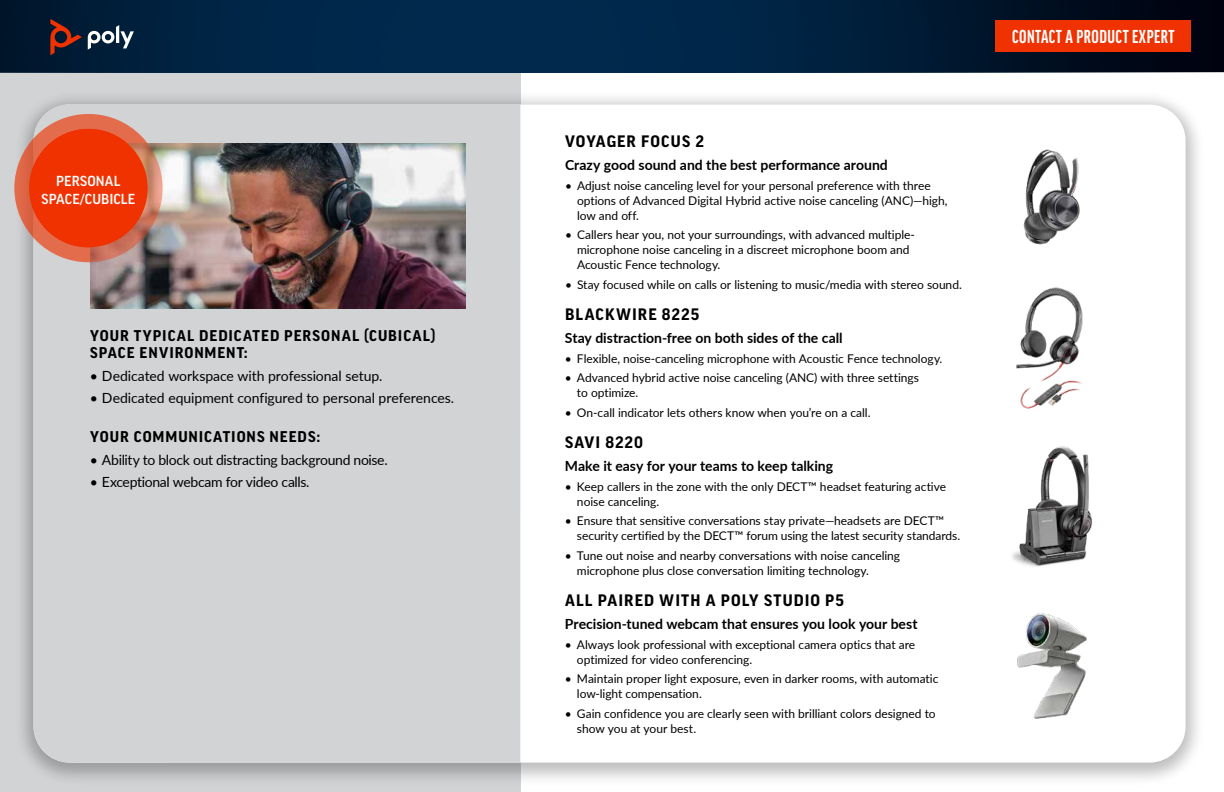
<style>
.page{position:relative;width:1224px;height:792px;background:#fff}
.page>*{position:absolute;margin:0;border:0;box-sizing:border-box;transform-origin:0 0}
.t1{font:700 extra-condensed 20px "Good Headline Pro";letter-spacing:.025em;color:#fff}
.t2{font:500 18.7px "Good Pro";letter-spacing:.05em;color:#fff}
.t3{font:700 16px "Good Pro";letter-spacing:.065em;color:#000}
.t4{font:700 15px/17px "Good Pro";letter-spacing:.065em;color:#000}
.t5{font:14px "Lato";letter-spacing:-.01em;color:#000}
.t6{font:700 14px "Lato";color:#000}
.t7{font:500 14px/18px "Good Pro";letter-spacing:.01em;color:#fff;text-align:center}
.t8{font:12px/15px "Lato";letter-spacing:-.005em;color:#000}
</style>
<div class="page">
<div style="left:0;top:70px;width:520px;height:722px;background:#d1d3d4"></div>
<img style="left:0;top:0;width:1224px;height:72px">
<div style="left:14px;top:90px;width:1191px;height:697px;background:#000;opacity:.26"></div>
<div style="left:34px;top:105px;width:1152px;height:658px;background:#fff;border-radius:36px"></div>
<div style="left:34px;top:104px;width:486px;height:659px;background:#d1d3d4"></div>
<svg style="left:88px;top:25px;width:46px;height:25px"></svg>
<svg style="left:50px;top:19px;width:32px;height:36px"></svg>
<div style="left:996px;top:20px;width:195px;height:32px;background:#ef3200"></div>
<img style="left:90px;top:143px;width:376px;height:166px">
<svg style="left:14px;top:114px;width:149px;height:148px;background:#d87054"></svg>
<div style="left:29px;top:129px;width:119px;height:118px;background:#ef3200;border-radius:50%"></div>
<img style="left:1023px;top:149px;width:57px;height:96px">
<img style="left:1016px;top:287px;width:67px;height:122px">
<img style="left:1012px;top:446px;width:80px;height:121px">
<img style="left:1017px;top:613px;width:70px;height:106px">
<p class="t7" style="left:42px;top:172px;width:95px">PERSONAL<br>SPACE/CUBICLE</p>
<h2 class="t2" style="left:40px;top:180px;width:98px">EXECUTIVE</h2>
<p class="t4" style="left:90px;top:327px;width:347px">YOUR TYPICAL DEDICATED PERSONAL (CUBICAL)<br>SPACE ENVIRONMENT:</p>
<p class="t5" style="left:90px;top:368px;width:294px">• Dedicated workspace with professional setup.</p>
<p class="t5" style="left:90px;top:390px;width:366px">• Dedicated equipment configured to personal preferences.</p>
<p class="t4" style="left:90px;top:428px;width:231px">YOUR COMMUNICATIONS NEEDS:</p>
<p class="t5" style="left:90px;top:452px;width:299px">• Ability to block out distracting background noise.</p>
<p class="t5" style="left:90px;top:474px;width:221px">• Exceptional webcam for video calls.</p>
<h3 class="t3" style="left:565px;top:134px;width:140px">VOYAGER FOCUS 2</h3>
<p class="t6" style="left:565px;top:159px;width:324px">Crazy good sound and the best performance around</p>
<p class="t8" style="left:577px;top:178px;width:372px;text-indent:-12px">• Adjust noise canceling level for your personal preference with three options of Advanced Digital Hybrid active noise canceling (ANC)—high, low and off.</p>
<p class="t8" style="left:577px;top:228px;width:339px;text-indent:-12px">• Callers hear you, not your surroundings, with advanced multiple&shy;microphone noise canceling in a discreet microphone boom and<br>Acoustic Fence technology.</p>
<p class="t8" style="left:565px;top:277px;width:398px">• Stay focused while on calls or listening to music/media with stereo sound.</p>
<h3 class="t3" style="left:565px;top:307px;width:136px">BLACKWIRE 8225</h3>
<p class="t6" style="left:565px;top:332px;width:279px">Stay distraction-free on both sides of the call</p>
<p class="t8" style="left:565px;top:351px;width:379px">• Flexible, noise-canceling microphone with Acoustic Fence technology.</p>
<p class="t8" style="left:577px;top:371px;width:344px;text-indent:-12px">• Advanced hybrid active noise canceling (ANC) with three settings to optimize.</p>
<p class="t8" style="left:565px;top:405px;width:307px">• On-call indicator lets others know when you’re on a call.</p>
<h3 class="t3" style="left:565px;top:435px;width:79px">SAVI 8220</h3>
<p class="t6" style="left:565px;top:460px;width:270px">Make it easy for your teams to keep talking</p>
<p class="t8" style="left:577px;top:479px;width:371px;text-indent:-12px">• Keep callers in the zone with the only DECT™ headset featuring active noise canceling.</p>
<p class="t8" style="left:577px;top:514px;width:385px;text-indent:-12px">• Ensure that sensitive conversations stay private—headsets are DECT™ security certified by the DECT™ forum using the latest security standards.</p>
<p class="t8" style="left:577px;top:548px;width:325px;text-indent:-12px">• Tune out noise and nearby conversations with noise canceling microphone plus close conversation limiting technology.</p>
<h3 class="t3" style="left:565px;top:593px;width:280px">ALL PAIRED WITH A POLY STUDIO P5</h3>
<p class="t6" style="left:565px;top:618px;width:354px">Precision-tuned webcam that ensures you look your best</p>
<p class="t8" style="left:577px;top:637px;width:340px;text-indent:-12px">• Always look professional with exceptional camera optics that are optimized for video conferencing.</p>
<p class="t8" style="left:577px;top:672px;width:363px;text-indent:-12px">• Maintain proper light exposure, even in darker rooms, with automatic low-light compensation.</p>
<p class="t8" style="left:577px;top:706px;width:360px;text-indent:-12px">• Gain confidence you are clearly seen with brilliant colors designed to show you at your best.</p>
<h1 class="t1" style="left:1012px;top:24px;width:164px">CONTACT A PRODUCT EXPERT</h1>
</div>
